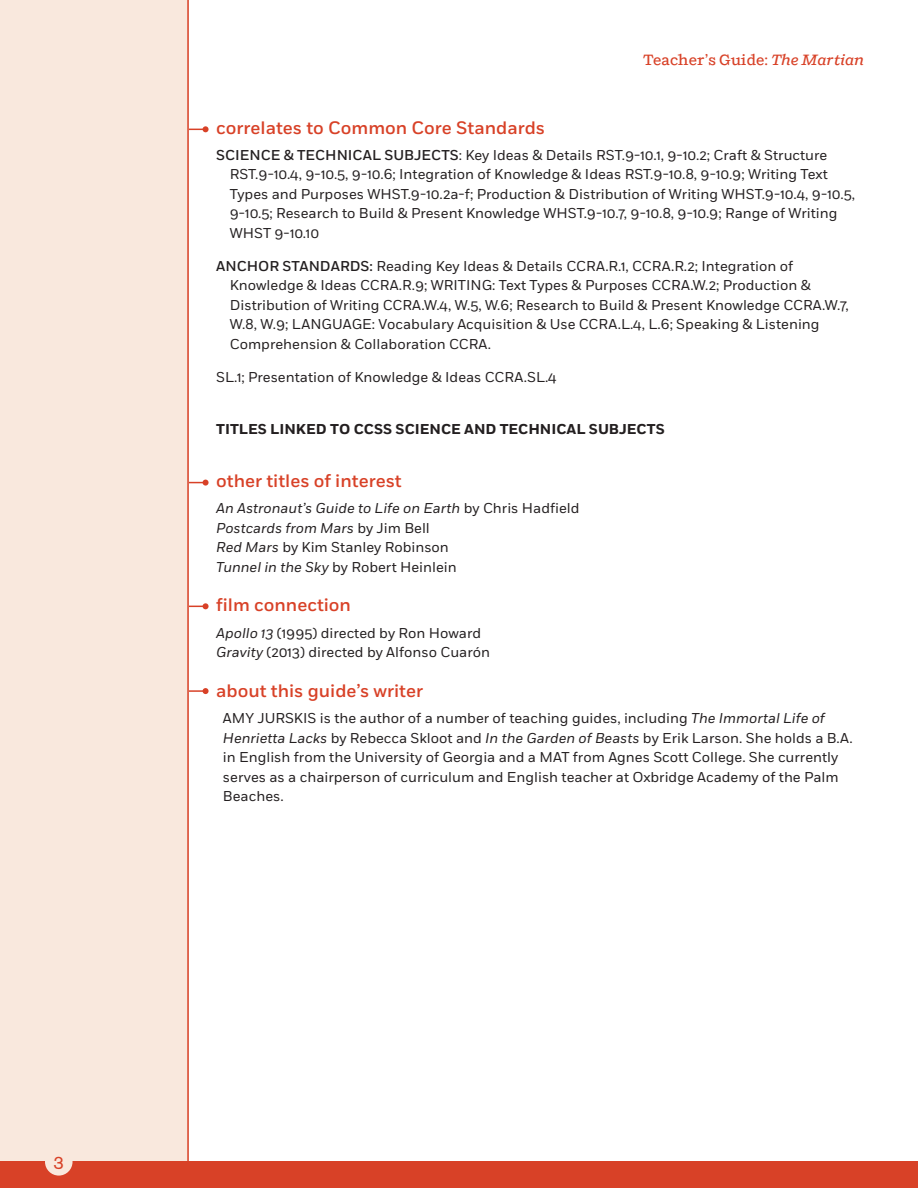
<style>
.page{position:relative;width:918px;height:1188px;background:#fff}
.page>*{position:absolute;margin:0;border:0;box-sizing:border-box;transform-origin:0 0}
.t1{font:500 18px "Fort";color:#d84127}
.t2{font:18px "Akzidenz Grotesk BE";color:#d84127}
.t3{font:500 15px "Shift";color:#d84127}
.t4{font:14.25px/19.5px "Fort";color:#231f20}
.t5{font:italic 14.25px/19.5px "Fort";color:#231f20}
.t6{font:700 14.25px "Fort";color:#231f20}
.s1{font-style:italic}
.s2{font-weight:500}
.s3{font-style:normal}
</style>
<div class="page">
<hr style="left:140px;top:690px;width:66px;height:2px;background:#d84127">
<svg style="left:203px;top:688px;width:6px;height:6px"></svg>
<hr style="left:140px;top:606px;width:66px;height:1px;background:#d84127">
<svg style="left:203px;top:603px;width:6px;height:6px"></svg>
<hr style="left:140px;top:482px;width:66px;height:1px;background:#d84127">
<svg style="left:203px;top:480px;width:6px;height:6px"></svg>
<hr style="left:140px;top:129px;width:66px;height:1px;background:#d84127">
<svg style="left:203px;top:126px;width:6px;height:6px"></svg>
<div style="left:0;top:0;width:188px;height:1167px;background:#f9e8dd"></div>
<div style="left:0;top:1162px;width:918px;height:26px;background:#d84127"></div>
<div style="left:45px;top:1148px;width:28px;height:28px;background:#f9e8dd;border-radius:50%"></div>
<hr style="left:187px;top:0;width:2px;height:1188px;background:#d84127">
<p class="t2" style="left:54px;top:1152px;width:12px">3</p>
<p class="t3" style="left:643px;top:51px;width:222px">Teacher’s Guide: <span class="s1">The Martian</span></p>
<p class="t1" style="left:216px;top:117px;width:330px">correlates to Common Core Standards</p>
<p class="t4" style="left:230px;top:146px;width:627px;text-indent:-13px"><span class="s2">SCIENCE &amp; TECHNICAL SUBJECTS</span>: Key Ideas &amp; Details RST.9-10.1, 9-10.2; Craft &amp; Structure RST.9-10.4, 9-10.5, 9-10.6; Integration of Knowledge &amp; Ideas RST.9-10.8, 9-10.9; Writing Text Types and Purposes WHST.9-10.2a-f; Production &amp; Distribution of Writing WHST.9-10.4, 9-10.5, 9-10.5; Research to Build &amp; Present Knowledge WHST.9-10.7, 9-10.8, 9-10.9; Range of Writing WHST 9-10.10</p>
<p class="t4" style="left:230px;top:256px;width:621px;text-indent:-13px"><span class="s2">ANCHOR STANDARDS:</span> Reading Key Ideas &amp; Details CCRA.R.1, CCRA.R.2; Integration of Knowledge &amp; Ideas CCRA.R.9; WRITING: Text Types &amp; Purposes CCRA.W.2; Production &amp; Distribution of Writing CCRA.W.4, W.5, W.6; Research to Build &amp; Present Knowledge CCRA.W.7, W.8, W.9; LANGUAGE: Vocabulary Acquisition &amp; Use CCRA.L.4, L.6; Speaking &amp; Listening Comprehension &amp; Collaboration CCRA.</p>
<p class="t4" style="left:216px;top:367px;width:342px">SL.1; Presentation of Knowledge &amp; Ideas CCRA.SL.4</p>
<p class="t6" style="left:216px;top:421px;width:450px">TITLES LINKED TO CCSS SCIENCE AND TECHNICAL SUBJECTS</p>
<p class="t1" style="left:216px;top:470px;width:187px">other titles of interest</p>
<p class="t5" style="left:216px;top:499px;width:365px">An Astronaut’s Guide to Life on Earth <span class="s3">by Chris Hadfield </span>Postcards from Mars <span class="s3">by Jim Bell<br></span>Red Mars <span class="s3">by Kim Stanley Robinson<br></span>Tunnel in the Sky <span class="s3">by Robert Heinlein</span></p>
<p class="t1" style="left:216px;top:594px;width:136px">film connection</p>
<p class="t4" style="left:216px;top:623px;width:275px"><span class="s1">Apollo 13</span> (1995) directed by Ron Howard<br><span class="s1">Gravity</span> (2013) directed by Alfonso Cuarón</p>
<p class="t1" style="left:216px;top:680px;width:208px">about this guide’s writer</p>
<p class="t4" style="left:223px;top:709px;width:631px">AMY JURSKIS is the author of a number of teaching guides, including <span class="s1">The Immortal Life of Henrietta Lacks</span> by Rebecca Skloot and <span class="s1">In the Garden of Beasts</span> by Erik Larson. She holds a B.A. in English from the University of Georgia and a MAT from Agnes Scott College. She currently serves as a chairperson of curriculum and English teacher at Oxbridge Academy of the Palm Beaches.</p>
</div>
